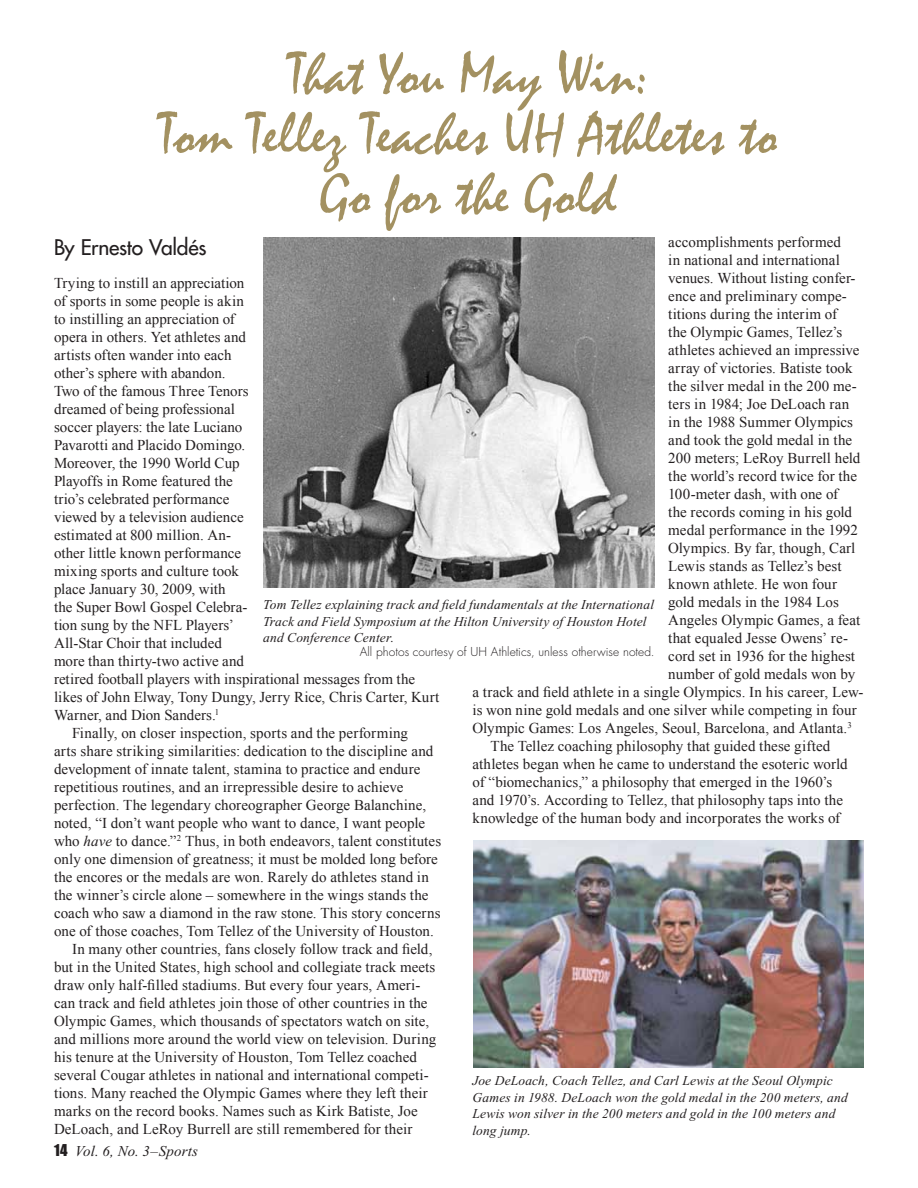
<style>
.page{position:relative;width:918px;height:1188px;background:#fff}
.page>*{position:absolute;margin:0;border:0;box-sizing:border-box;transform-origin:0 0}
.t1{font:60px/60px "Mistral";color:#a39161;text-align:center}
.t2{font:21px "Futura";letter-spacing:-.01em;color:#231f20}
.t3{font:15px "Times New Roman";letter-spacing:.005em;color:#231f20}
.t4{font:italic 15px "Times New Roman";letter-spacing:.005em;color:#231f20}
.t5{font:italic 13.5px/16.5px "Times New Roman";letter-spacing:.01em;color:#231f20}
.t6{font:300 12px "Futura";letter-spacing:.005em;color:#231f20}
.s1{font-style:italic}
.s2{font-family:"Impact";font-style:normal}
</style>
<div class="page">
<img style="left:263px;top:237px;width:392px;height:351px">
<img style="left:474px;top:840px;width:390px;height:228px">
<h1 class="t1" style="left:159px;top:47px;width:620px">That You May Win:<br>Tom Tellez Teaches UH Athletes to<br>Go for the Gold</h1>
<h2 class="t2" style="left:54px;top:234px;width:154px">By Ernesto Valdés</h2>
<p class="t3" style="left:668px;top:232px;width:174px">accomplishments performed</p>
<p class="t3" style="left:668px;top:250px;width:173px">in national and international</p>
<p class="t3" style="left:668px;top:268px;width:189px">venues. Without listing confer-</p>
<p class="t3" style="left:668px;top:286px;width:180px">ence and preliminary compe-</p>
<p class="t3" style="left:668px;top:304px;width:170px">titions during the interim of</p>
<p class="t3" style="left:668px;top:322px;width:175px">the Olympic Games, Tellez’s</p>
<p class="t3" style="left:668px;top:340px;width:193px">athletes achieved an impressive</p>
<p class="t3" style="left:668px;top:358px;width:186px">array of victories. Batiste took</p>
<p class="t3" style="left:668px;top:376px;width:190px">the silver medal in the 200 me-</p>
<p class="t3" style="left:668px;top:394px;width:182px">ters in 1984; Joe DeLoach ran</p>
<p class="t3" style="left:668px;top:412px;width:186px">in the 1988 Summer Olympics</p>
<p class="t3" style="left:668px;top:430px;width:185px">and took the gold medal in the</p>
<p class="t3" style="left:668px;top:448px;width:194px">200 meters; LeRoy Burrell held</p>
<p class="t3" style="left:668px;top:466px;width:190px">the world’s record twice for the</p>
<p class="t3" style="left:668px;top:484px;width:171px">100-meter dash, with one of</p>
<p class="t3" style="left:668px;top:502px;width:185px">the records coming in his gold</p>
<p class="t3" style="left:668px;top:520px;width:191px">medal performance in the 1992</p>
<p class="t3" style="left:668px;top:538px;width:189px">Olympics. By far, though, Carl</p>
<p class="t3" style="left:668px;top:556px;width:175px">Lewis stands as Tellez’s best</p>
<p class="t3" style="left:668px;top:574px;width:170px">known athlete. He won four</p>
<p class="t3" style="left:668px;top:592px;width:172px">gold medals in the 1984 Los</p>
<p class="t3" style="left:668px;top:610px;width:194px">Angeles Olympic Games, a feat</p>
<p class="t3" style="left:668px;top:628px;width:181px">that equaled Jesse Owens’ re-</p>
<p class="t3" style="left:668px;top:646px;width:188px">cord set in 1936 for the highest</p>
<p class="t3" style="left:668px;top:664px;width:189px">number of gold medals won by</p>
<p class="t3" style="left:473px;top:682px;width:393px">a track and field athlete in a single Olympics. In his career, Lew-</p>
<p class="t3" style="left:473px;top:700px;width:386px">is won nine gold medals and one silver while competing in four</p>
<p class="t3" style="left:473px;top:718px;width:381px">Olympic Games: Los Angeles, Seoul, Barcelona, and Atlanta.<sup>3</sup></p>
<p class="t3" style="left:490px;top:736px;width:341px">The Tellez coaching philosophy that guided these gifted</p>
<p class="t3" style="left:472px;top:754px;width:377px">athletes began when he came to understand the esoteric world</p>
<p class="t3" style="left:472px;top:772px;width:361px">of “biomechanics,” a philosophy that emerged in the 1960’s</p>
<p class="t3" style="left:472px;top:790px;width:372px">and 1970’s. According to Tellez, that philosophy taps into the</p>
<p class="t3" style="left:472px;top:808px;width:369px">knowledge of the human body and incorporates the works of</p>
<p class="t3" style="left:54px;top:273px;width:192px">Trying to instill an appreciation</p>
<p class="t3" style="left:54px;top:291px;width:191px">of sports in some people is akin</p>
<p class="t3" style="left:54px;top:309px;width:182px">to instilling an appreciation of</p>
<p class="t3" style="left:54px;top:327px;width:194px">opera in others. Yet athletes and</p>
<p class="t3" style="left:54px;top:345px;width:179px">artists often wander into each</p>
<p class="t3" style="left:54px;top:363px;width:173px">other’s sphere with abandon.</p>
<p class="t3" style="left:54px;top:381px;width:196px">Two of the famous Three Tenors</p>
<p class="t3" style="left:54px;top:399px;width:183px">dreamed of being professional</p>
<p class="t3" style="left:54px;top:417px;width:190px">soccer players: the late Luciano</p>
<p class="t3" style="left:54px;top:435px;width:193px">Pavarotti and Placido Domingo.</p>
<p class="t3" style="left:54px;top:453px;width:187px">Moreover, the 1990 World Cup</p>
<p class="t3" style="left:54px;top:471px;width:180px">Playoffs in Rome featured the</p>
<p class="t3" style="left:54px;top:489px;width:177px">trio’s celebrated performance</p>
<p class="t3" style="left:54px;top:507px;width:191px">viewed by a television audience</p>
<p class="t3" style="left:54px;top:525px;width:179px">estimated at 800 million. An-</p>
<p class="t3" style="left:54px;top:543px;width:189px">other little known performance</p>
<p class="t3" style="left:54px;top:561px;width:187px">mixing sports and culture took</p>
<p class="t3" style="left:54px;top:579px;width:173px">place January 30, 2009, with</p>
<p class="t3" style="left:54px;top:597px;width:195px">the Super Bowl Gospel Celebra-</p>
<p class="t3" style="left:54px;top:615px;width:181px">tion sung by the NFL Players’</p>
<p class="t3" style="left:54px;top:633px;width:169px">All-Star Choir that included</p>
<p class="t3" style="left:54px;top:651px;width:192px">more than thirty-two active and</p>
<p class="t3" style="left:54px;top:669px;width:363px">retired football players with inspirational messages from the</p>
<p class="t3" style="left:54px;top:687px;width:387px">likes of John Elway, Tony Dungy, Jerry Rice, Chris Carter, Kurt</p>
<p class="t3" style="left:54px;top:705px;width:167px">Warner, and Dion Sanders.<sup>1</sup></p>
<p class="t3" style="left:72px;top:723px;width:338px">Finally, on closer inspection, sports and the performing</p>
<p class="t3" style="left:54px;top:741px;width:381px">arts share striking similarities: dedication to the discipline and</p>
<p class="t3" style="left:54px;top:759px;width:368px">development of innate talent, stamina to practice and endure</p>
<p class="t3" style="left:54px;top:777px;width:351px">repetitious routines, and an irrepressible desire to achieve</p>
<p class="t3" style="left:54px;top:795px;width:374px">perfection. The legendary choreographer George Balanchine,</p>
<p class="t3" style="left:54px;top:813px;width:373px">noted, “I don’t want people who want to dance, I want people</p>
<p class="t3" style="left:54px;top:831px;width:389px">who <span class="s1">have</span> to dance.”<sup>2</sup> Thus, in both endeavors, talent constitutes</p>
<p class="t3" style="left:54px;top:849px;width:385px">only one dimension of greatness; it must be molded long before</p>
<p class="t3" style="left:54px;top:867px;width:376px">the encores or the medals are won. Rarely do athletes stand in</p>
<p class="t3" style="left:54px;top:885px;width:376px">the winner’s circle alone – somewhere in the wings stands the</p>
<p class="t3" style="left:54px;top:903px;width:388px">coach who saw a diamond in the raw stone. This story concerns</p>
<p class="t3" style="left:54px;top:921px;width:381px">one of those coaches, Tom Tellez of the University of Houston.</p>
<p class="t3" style="left:72px;top:939px;width:362px">In many other countries, fans closely follow track and field,</p>
<p class="t3" style="left:54px;top:957px;width:383px">but in the United States, high school and collegiate track meets</p>
<p class="t3" style="left:54px;top:975px;width:368px">draw only half-filled stadiums. But every four years, Ameri-</p>
<p class="t3" style="left:54px;top:993px;width:375px">can track and field athletes join those of other countries in the</p>
<p class="t3" style="left:54px;top:1011px;width:377px">Olympic Games, which thousands of spectators watch on site,</p>
<p class="t3" style="left:54px;top:1029px;width:384px">and millions more around the world view on television. During</p>
<p class="t3" style="left:54px;top:1047px;width:365px">his tenure at the University of Houston, Tom Tellez coached</p>
<p class="t3" style="left:54px;top:1065px;width:376px">several Cougar athletes in national and international competi-</p>
<p class="t3" style="left:54px;top:1083px;width:375px">tions. Many reached the Olympic Games where they left their</p>
<p class="t3" style="left:54px;top:1101px;width:365px">marks on the record books. Names such as Kirk Batiste, Joe</p>
<p class="t3" style="left:54px;top:1119px;width:360px">DeLoach, and LeRoy Burrell are still remembered for their</p>
<p class="t5" style="left:263px;top:596px;width:392px">Tom Tellez explaining track and field fundamentals at the International<br>Track and Field Symposium at the Hilton University of Houston Hotel and Conference Center.</p>
<p class="t6" style="left:360px;top:644px;width:296px">All photos courtesy of UH Athletics, unless otherwise noted.</p>
<p class="t5" style="left:472px;top:1073px;width:377px">Joe DeLoach, Coach Tellez, and Carl Lewis at the Seoul Olympic Games in 1988. DeLoach won the gold medal in the 200 meters, and Lewis won silver in the 200 meters and gold in the 100 meters and long jump.</p>
<p class="t4" style="left:54px;top:1143px;width:145px"><span class="s2">14</span> Vol. 6, No. 3–Sports</p>
</div>
